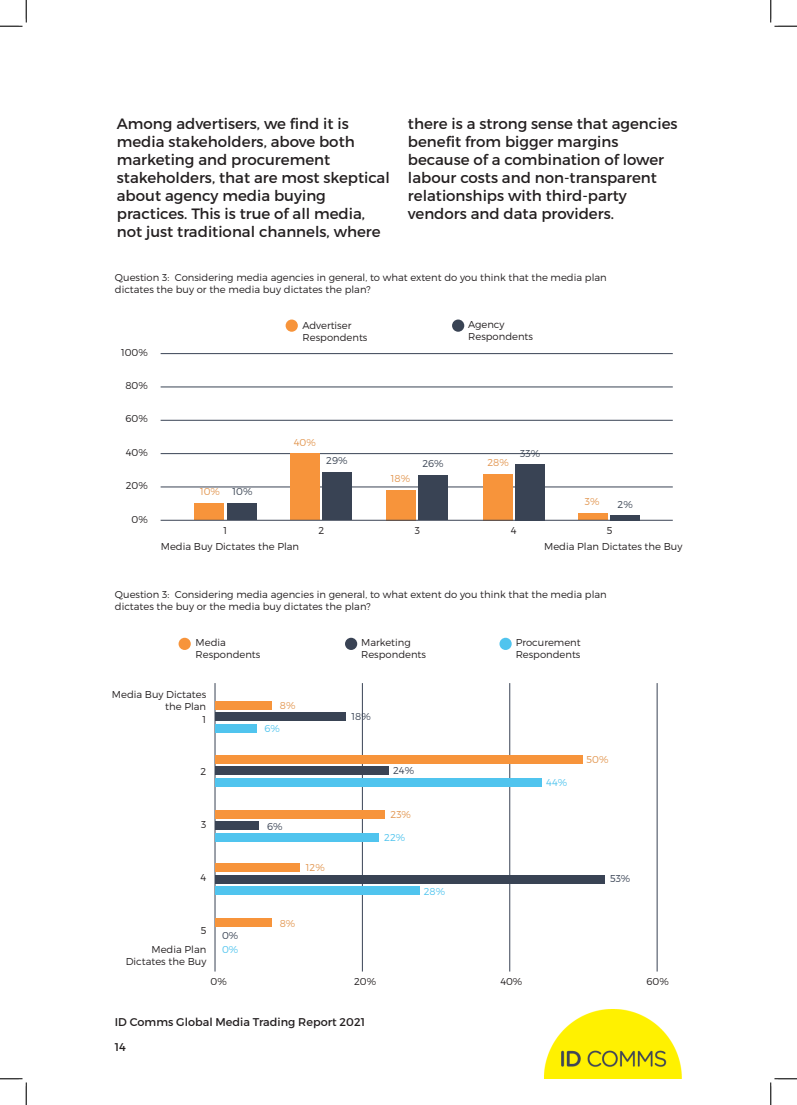
<style>
.page{position:relative;width:797px;height:1105px;background:#fff}
.page>*{position:absolute;margin:0;border:0;box-sizing:border-box;transform-origin:0 0}
.t1{font:15px/18px "Montserrat";color:#231f20}
.t2{font:11.25px "Montserrat";color:#231f20}
.t3{font:300 10px/12px "Montserrat";color:#231f20}
.t4{font:300 10px "Montserrat";color:#e29650}
.t5{font:300 10px "Montserrat";color:#3a4453}
.t6{font:300 10px "Montserrat";color:#394354}
.t7{font:300 10px "Montserrat";color:#50c4ee}
</style>
<div class="page">
<img style="left:544px;top:1009px;width:138px;height:69px">
<svg style="left:285px;top:319px;width:13px;height:13px"></svg>
<div style="left:452px;top:319px;width:12px;height:13px;background:#394354;border-radius:50%"></div>
<hr style="left:161px;top:487px;width:511px;height:1px;background:#394354">
<hr style="left:161px;top:453px;width:511px;height:1px;background:#394354">
<hr style="left:161px;top:420px;width:511px;height:1px;background:#394354">
<hr style="left:161px;top:387px;width:511px;height:1px;background:#394354">
<hr style="left:161px;top:353px;width:511px;height:1px;background:#394354">
<div style="left:194px;top:504px;width:30px;height:16px;background:#f7943b"></div>
<div style="left:227px;top:504px;width:29px;height:16px;background:#394354"></div>
<div style="left:290px;top:454px;width:30px;height:66px;background:#f7943b"></div>
<div style="left:322px;top:472px;width:30px;height:48px;background:#394354"></div>
<div style="left:386px;top:490px;width:29px;height:30px;background:#f7943b"></div>
<div style="left:418px;top:476px;width:29px;height:44px;background:#394354"></div>
<div style="left:483px;top:474px;width:29px;height:46px;background:#f7943b"></div>
<div style="left:515px;top:464px;width:30px;height:56px;background:#394354"></div>
<div style="left:578px;top:514px;width:29px;height:6px;background:#f7943b"></div>
<div style="left:610px;top:515px;width:30px;height:5px;background:#394354"></div>
<hr style="left:161px;top:520px;width:511px;height:1px;background:#394354">
<hr style="left:215px;top:683px;width:1px;height:288px;background:#394354">
<hr style="left:362px;top:683px;width:1px;height:288px;background:#394354">
<hr style="left:509px;top:683px;width:1px;height:288px;background:#394354">
<hr style="left:657px;top:683px;width:1px;height:288px;background:#394354">
<div style="left:215px;top:701px;width:57px;height:9px;background:#f7943b"></div>
<div style="left:215px;top:712px;width:130px;height:9px;background:#394354"></div>
<div style="left:215px;top:724px;width:42px;height:9px;background:#50c4ee"></div>
<div style="left:215px;top:755px;width:367px;height:9px;background:#f7943b"></div>
<div style="left:215px;top:766px;width:173px;height:9px;background:#394354"></div>
<div style="left:215px;top:778px;width:326px;height:8px;background:#50c4ee"></div>
<div style="left:215px;top:810px;width:169px;height:8px;background:#f7943b"></div>
<div style="left:215px;top:821px;width:44px;height:9px;background:#394354"></div>
<div style="left:215px;top:833px;width:163px;height:8px;background:#50c4ee"></div>
<div style="left:215px;top:863px;width:85px;height:9px;background:#f7943b"></div>
<div style="left:215px;top:918px;width:57px;height:9px;background:#f7943b"></div>
<div style="left:215px;top:875px;width:389px;height:8px;background:#394354"></div>
<div style="left:215px;top:886px;width:204px;height:9px;background:#50c4ee"></div>
<div style="left:178px;top:638px;width:13px;height:12px;background:#f7943b;border-radius:50%"></div>
<div style="left:345px;top:638px;width:12px;height:12px;background:#394354;border-radius:50%"></div>
<div style="left:499px;top:638px;width:12px;height:12px;background:#50c4ee;border-radius:50%"></div>
<svg style="left:0;top:0;width:27px;height:27px"></svg>
<svg style="left:0;top:1078px;width:27px;height:27px"></svg>
<svg style="left:770px;top:0;width:27px;height:27px"></svg>
<svg style="left:770px;top:1078px;width:27px;height:27px"></svg>
<p class="t1" style="left:117px;top:115px;width:274px">Among advertisers, we find it is media stakeholders, above both marketing and procurement stakeholders, that are most skeptical about agency media buying practices. This is true of all media, not just traditional channels, where</p>
<p class="t1" style="left:408px;top:115px;width:271px">there is a strong sense that agencies benefit from bigger margins because of a combination of lower labour costs and non-transparent relationships with third-party vendors and data providers.</p>
<p class="t3" style="left:115px;top:271px;width:493px">Question 3: Considering media agencies in general, to what extent do you think that the media plan dictates the buy or the media buy dictates the plan?</p>
<p class="t3" style="left:121px;top:346px;width:28px">100%</p>
<p class="t3" style="left:125px;top:379px;width:24px">80%</p>
<p class="t3" style="left:125px;top:413px;width:24px">60%</p>
<p class="t3" style="left:126px;top:446px;width:24px">40%</p>
<p class="t3" style="left:126px;top:479px;width:24px">20%</p>
<p class="t3" style="left:132px;top:513px;width:18px">0%</p>
<p class="t3" style="left:302px;top:319px;width:50px">Advertiser</p>
<p class="t3" style="left:302px;top:331px;width:66px">Respondents</p>
<p class="t4" style="left:200px;top:485px;width:21px">10%</p>
<p class="t5" style="left:232px;top:485px;width:21px">10%</p>
<p class="t3" style="left:223px;top:525px;width:5px">1</p>
<p class="t4" style="left:294px;top:436px;width:24px">40%</p>
<p class="t5" style="left:326px;top:454px;width:23px">29%</p>
<p class="t5" style="left:422px;top:457px;width:23px">26%</p>
<p class="t4" style="left:391px;top:472px;width:21px">18%</p>
<p class="t3" style="left:318px;top:525px;width:7px">2</p>
<p class="t3" style="left:415px;top:525px;width:7px">3</p>
<p class="t3" style="left:161px;top:541px;width:140px">Media Buy Dictates the Plan</p>
<p class="t3" style="left:468px;top:318px;width:38px">Agency</p>
<p class="t3" style="left:468px;top:330px;width:66px">Respondents</p>
<p class="t4" style="left:487px;top:456px;width:23px">28%</p>
<p class="t5" style="left:520px;top:447px;width:21px">33%</p>
<p class="t3" style="left:511px;top:525px;width:7px">4</p>
<p class="t4" style="left:585px;top:495px;width:16px">3%</p>
<p class="t5" style="left:617px;top:498px;width:17px">2%</p>
<p class="t3" style="left:607px;top:525px;width:7px">5</p>
<p class="t3" style="left:544px;top:541px;width:140px">Media Plan Dictates the Buy</p>
<p class="t3" style="left:115px;top:588px;width:493px">Question 3: Considering media agencies in general, to what extent do you think that the media plan dictates the buy or the media buy dictates the plan?</p>
<p class="t3" style="left:195px;top:636px;width:32px">Media</p>
<p class="t3" style="left:195px;top:648px;width:66px">Respondents</p>
<p class="t3" style="left:112px;top:688px;width:96px;text-align:right">Media Buy Dictates the Plan</p>
<p class="t4" style="left:280px;top:699px;width:17px">8%</p>
<p class="t3" style="left:203px;top:713px;width:5px">1</p>
<p class="t3" style="left:200px;top:766px;width:7px">2</p>
<p class="t7" style="left:264px;top:722px;width:17px">6%</p>
<p class="t3" style="left:201px;top:818px;width:7px">3</p>
<p class="t3" style="left:200px;top:871px;width:7px">4</p>
<p class="t3" style="left:201px;top:924px;width:7px">5</p>
<p class="t3" style="left:126px;top:943px;width:82px;text-align:right">Media Plan<br>Dictates the Buy</p>
<p class="t6" style="left:222px;top:929px;width:18px">0%</p>
<p class="t7" style="left:222px;top:943px;width:18px">0%</p>
<p class="t3" style="left:211px;top:975px;width:18px">0%</p>
<p class="t6" style="left:267px;top:820px;width:17px">6%</p>
<p class="t4" style="left:306px;top:861px;width:20px">12%</p>
<p class="t4" style="left:280px;top:917px;width:17px">8%</p>
<p class="t3" style="left:361px;top:636px;width:51px">Marketing</p>
<p class="t3" style="left:361px;top:648px;width:66px">Respondents</p>
<p class="t6" style="left:351px;top:710px;width:21px">18%</p>
<p class="t6" style="left:393px;top:765px;width:23px">24%</p>
<p class="t4" style="left:390px;top:808px;width:22px">23%</p>
<p class="t7" style="left:384px;top:831px;width:23px">22%</p>
<p class="t7" style="left:424px;top:885px;width:23px">28%</p>
<p class="t3" style="left:354px;top:975px;width:24px">20%</p>
<p class="t2" style="left:115px;top:1015px;width:252px">ID Comms Global Media Trading Report 2021</p>
<p class="t2" style="left:115px;top:1040px;width:13px">14</p>
<p class="t3" style="left:515px;top:636px;width:67px">Procurement</p>
<p class="t3" style="left:515px;top:648px;width:66px">Respondents</p>
<p class="t7" style="left:546px;top:776px;width:22px">44%</p>
<p class="t4" style="left:586px;top:753px;width:23px">50%</p>
<p class="t6" style="left:610px;top:873px;width:22px">53%</p>
<p class="t3" style="left:500px;top:975px;width:24px">40%</p>
<p class="t3" style="left:646px;top:975px;width:24px">60%</p>
</div>
